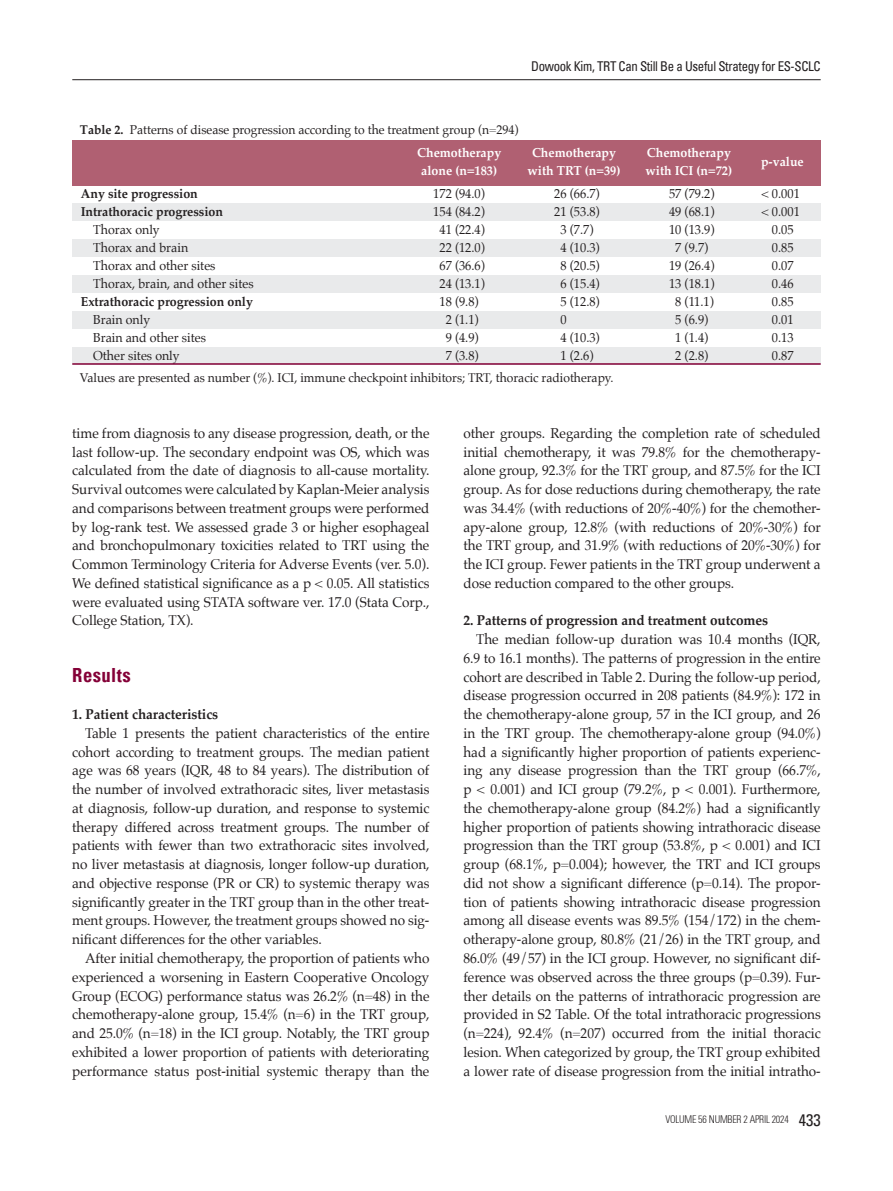
<style>
.page{position:relative;width:893px;height:1191px;background:#fff}
.page>*{position:absolute;margin:0;border:0;box-sizing:border-box;transform-origin:0 0}
.t1{font:700 condensed 19.5px "Univers";letter-spacing:.025em;color:#840037;scale:.95 1}
.t2{font:14.25px/18.8px "Palatino";letter-spacing:-.005em;color:#231f20;text-align:justify;scale:.95 1}
.t3{font:700 14.25px "Palatino";letter-spacing:-.005em;color:#231f20;scale:.95 1}
.t4{font:condensed 13.5px "Univers";letter-spacing:-.025em;color:#231f20;scale:.95 1}
.t5{font:13.05px "Palatino";color:#231f20;scale:.95 1}
.t6{font:700 13.05px "Palatino";color:#fff;scale:.95 1}
.t7{font:700 13.05px "Palatino";color:#231f20;scale:.95 1}
.t8{font:12.75px "Palatino";color:#231f20;scale:.95 1}
.t9{font:300 condensed 10.5px "Univers";letter-spacing:-.02em;color:#231f20;scale:.95 1}
.s1{font-weight:700}
.s2{color:#e9eaeb}
.s3{font-weight:400;font-size:16.5px}
</style>
<div class="page">
<div style="left:72px;top:140px;width:749px;height:45px;background:#b06072"></div>
<div style="left:72px;top:239px;width:749px;height:17px;background:#e9eaeb"></div>
<div style="left:72px;top:311px;width:749px;height:17px;background:#e9eaeb"></div>
<div style="left:72px;top:203px;width:749px;height:17px;background:#e9eaeb"></div>
<div style="left:72px;top:275px;width:749px;height:17px;background:#e9eaeb"></div>
<div style="left:72px;top:347px;width:749px;height:17px;background:#e9eaeb"></div>
<hr style="left:72px;top:363px;width:749px;height:2px;background:#840037">
<hr style="left:72px;top:79px;width:749px;height:1px;background:#231f20">
<p class="t4" style="left:531px;top:57px;width:306px">Dowook Kim, TRT Can Still Be a Useful Strategy for ES-SCLC</p>
<p class="t8" style="left:80px;top:119px;width:463px"><span class="s1">Table 2.</span> Patterns of disease progression according to the treatment group (n=294)</p>
<p class="t6" style="left:417px;top:142px;width:90px">Chemotherapy</p>
<p class="t6" style="left:532px;top:142px;width:90px">Chemotherapy</p>
<p class="t6" style="left:647px;top:142px;width:90px">Chemotherapy</p>
<p class="t6" style="left:421px;top:160px;width:82px">alone (n=183)</p>
<p class="t6" style="left:528px;top:160px;width:99px">with TRT (n=39)</p>
<p class="t6" style="left:645px;top:160px;width:93px">with ICI (n=72)</p>
<p class="t6" style="left:761px;top:151px;width:46px">p-value</p>
<p class="t7" style="left:81px;top:182px;width:125px">Any site progression</p>
<p class="t5" style="left:433px;top:183px;width:56px">172 (94.0)</p>
<p class="t5" style="left:554px;top:183px;width:49px">26 (66.7)</p>
<p class="t5" style="left:669px;top:183px;width:49px">57 (79.2)</p>
<p class="t5" style="left:761px;top:183px;width:42px">&lt; 0.001</p>
<p class="t7" style="left:81px;top:200px;width:151px">Intrathoracic progression</p>
<p class="t5" style="left:433px;top:201px;width:56px">154 (84.2)</p>
<p class="t5" style="left:554px;top:201px;width:49px">21 (53.8)</p>
<p class="t5" style="left:669px;top:201px;width:49px">49 (68.1)</p>
<p class="t5" style="left:761px;top:201px;width:42px">&lt; 0.001</p>
<p class="t5" style="left:93px;top:219px;width:72px">Thorax only</p>
<p class="t5" style="left:439px;top:219px;width:49px">41 (22.4)</p>
<p class="t5" style="left:560px;top:219px;width:36px">3 (7.7)</p>
<p class="t5" style="left:669px;top:219px;width:49px">10 (13.9)</p>
<p class="t5" style="left:772px;top:219px;width:24px">0.05</p>
<p class="t5" style="left:93px;top:237px;width:102px">Thorax and brain</p>
<p class="t5" style="left:439px;top:237px;width:49px">22 (12.0)</p>
<p class="t5" style="left:560px;top:237px;width:43px">4 (10.3)</p>
<p class="t5" style="left:675px;top:237px;width:36px">7 (9.7)</p>
<p class="t5" style="left:772px;top:237px;width:24px">0.85</p>
<p class="t5" style="left:93px;top:255px;width:130px">Thorax and other sites</p>
<p class="t5" style="left:439px;top:255px;width:49px">67 (36.6)</p>
<p class="t5" style="left:560px;top:255px;width:43px">8 (20.5)</p>
<p class="t5" style="left:669px;top:255px;width:49px">19 (26.4)</p>
<p class="t5" style="left:772px;top:255px;width:24px">0.07</p>
<p class="t5" style="left:93px;top:273px;width:170px">Thorax, brain, and other sites</p>
<p class="t5" style="left:439px;top:273px;width:49px">24 (13.1)</p>
<p class="t5" style="left:560px;top:273px;width:43px">6 (15.4)</p>
<p class="t5" style="left:669px;top:273px;width:49px">13 (18.1)</p>
<p class="t5" style="left:772px;top:273px;width:24px">0.46</p>
<p class="t7" style="left:81px;top:290px;width:183px">Extrathoracic progression only</p>
<p class="t5" style="left:439px;top:291px;width:43px">18 (9.8)</p>
<p class="t5" style="left:560px;top:291px;width:43px">5 (12.8)</p>
<p class="t5" style="left:675px;top:291px;width:42px">8 (11.1)</p>
<p class="t5" style="left:772px;top:291px;width:24px">0.85</p>
<p class="t5" style="left:93px;top:309px;width:62px">Brain only</p>
<p class="t5" style="left:446px;top:309px;width:36px">2 (1.1)</p>
<p class="t5" style="left:560px;top:309px;width:16px">0 <span class="s2">(</span></p>
<p class="t5" style="left:675px;top:309px;width:36px">5 (6.9)</p>
<p class="t5" style="left:772px;top:309px;width:24px">0.01</p>
<p class="t5" style="left:93px;top:327px;width:120px">Brain and other sites</p>
<p class="t5" style="left:446px;top:327px;width:36px">9 (4.9)</p>
<p class="t5" style="left:560px;top:327px;width:43px">4 (10.3)</p>
<p class="t5" style="left:675px;top:327px;width:36px">1 (1.4)</p>
<p class="t5" style="left:772px;top:327px;width:24px">0.13</p>
<p class="t5" style="left:93px;top:345px;width:93px">Other sites only</p>
<p class="t5" style="left:446px;top:345px;width:36px">7 (3.8)</p>
<p class="t5" style="left:560px;top:345px;width:36px">1 (2.6)</p>
<p class="t5" style="left:675px;top:345px;width:36px">2 (2.8)</p>
<p class="t5" style="left:772px;top:345px;width:24px">0.87</p>
<p class="t8" style="left:80px;top:367px;width:563px">Values are presented as number (%). ICI, immune checkpoint inhibitors; TRT, thoracic radiotherapy.</p>
<p class="t2" style="left:72px;top:423px;width:378px">time from diagnosis to any disease progression, death, or the last follow-up. The secondary endpoint was OS, which was calculated from the date of diagnosis to all-cause mortality.<br>Survival outcomes were calculated by Kaplan-Meier analysis and comparisons between treatment groups were performed by log-rank test. We assessed grade 3 or higher esophageal and bronchopulmonary toxicities related to TRT using the Common Terminology Criteria for Adverse Events (ver. 5.0).<br>We defined statistical significance as a p &lt; 0.05. All statistics were evaluated using STATA software ver. 17.0 (Stata Corp., College Station, TX).</p>
<p class="t1" style="left:72px;top:662px;width:63px">Results</p>
<p class="t3" style="left:72px;top:702px;width:155px">1. Patient characteristics</p>
<p class="t2" style="left:72px;top:723px;width:378px;text-indent:13px">Table 1 presents the patient characteristics of the entire cohort according to treatment groups. The median patient age was 68 years (IQR, 48 to 84 years). The distribution of the number of involved extrathoracic sites, liver metastasis at diagnosis, follow-up duration, and response to systemic therapy differed across treatment groups. The number of patients with fewer than two extrathoracic sites involved, no liver metastasis at diagnosis, longer follow-up duration, and objective response (PR or CR) to systemic therapy was significantly greater in the TRT group than in the other treat&shy;ment groups. However, the treatment groups showed no sig&shy;nificant differences for the other variables.</p>
<p class="t2" style="left:72px;top:948px;width:377px;text-indent:13px">After initial chemotherapy, the proportion of patients who experienced a worsening in Eastern Cooperative Oncology Group (ECOG) performance status was 26.2% (n=48) in the chemotherapy-alone group, 15.4% (n=6) in the TRT group, and 25.0% (n=18) in the ICI group. Notably, the TRT group exhibited a lower proportion of patients with deteriorating performance status post-initial systemic therapy than the</p>
<p class="t2" style="left:463px;top:423px;width:377px">other groups. Regarding the completion rate of scheduled initial chemotherapy, it was 79.8% for the chemotherapy&shy;alone group, 92.3% for the TRT group, and 87.5% for the ICI group. As for dose reductions during chemotherapy, the rate was 34.4% (with reductions of 20%-40%) for the chemother&shy;apy-alone group, 12.8% (with reductions of 20%-30%) for the TRT group, and 31.9% (with reductions of 20%-30%) for the ICI group. Fewer patients in the TRT group underwent a dose reduction compared to the other groups.</p>
<p class="t3" style="left:463px;top:608px;width:322px">2. Patterns of progression and treatment outcomes</p>
<p class="t2" style="left:463px;top:630px;width:378px;text-indent:13px">The median follow-up duration was 10.4 months (IQR, 6.9 to 16.1 months). The patterns of progression in the entire cohort are described in Table 2. During the follow-up period, disease progression occurred in 208 patients (84.9%): 172 in the chemotherapy-alone group, 57 in the ICI group, and 26 in the TRT group. The chemotherapy-alone group (94.0%) had a significantly higher proportion of patients experienc&shy;ing any disease progression than the TRT group (66.7%, p &lt; 0.001) and ICI group (79.2%, p &lt; 0.001). Furthermore, the chemotherapy-alone group (84.2%) had a significantly higher proportion of patients showing intrathoracic disease progression than the TRT group (53.8%, p &lt; 0.001) and ICI group (68.1%, p=0.004); however, the TRT and ICI groups did not show a significant difference (p=0.14). The propor&shy;tion of patients showing intrathoracic disease progression among all disease events was 89.5% (154/172) in the chem&shy;otherapy-alone group, 80.8% (21/26) in the TRT group, and 86.0% (49/57) in the ICI group. However, no significant dif&shy;ference was observed across the three groups (p=0.39). Fur&shy;ther details on the patterns of intrathoracic progression are provided in S2 Table. Of the total intrathoracic progressions (n=224), 92.4% (n=207) occurred from the initial thoracic lesion. When categorized by group, the TRT group exhibited a lower rate of disease progression from the initial intratho-</p>
<p class="t9" style="left:665px;top:1113px;width:165px">VOLUME 56 NUMBER 2 APRIL 2024 <span class="s3">433</span></p>
</div>
